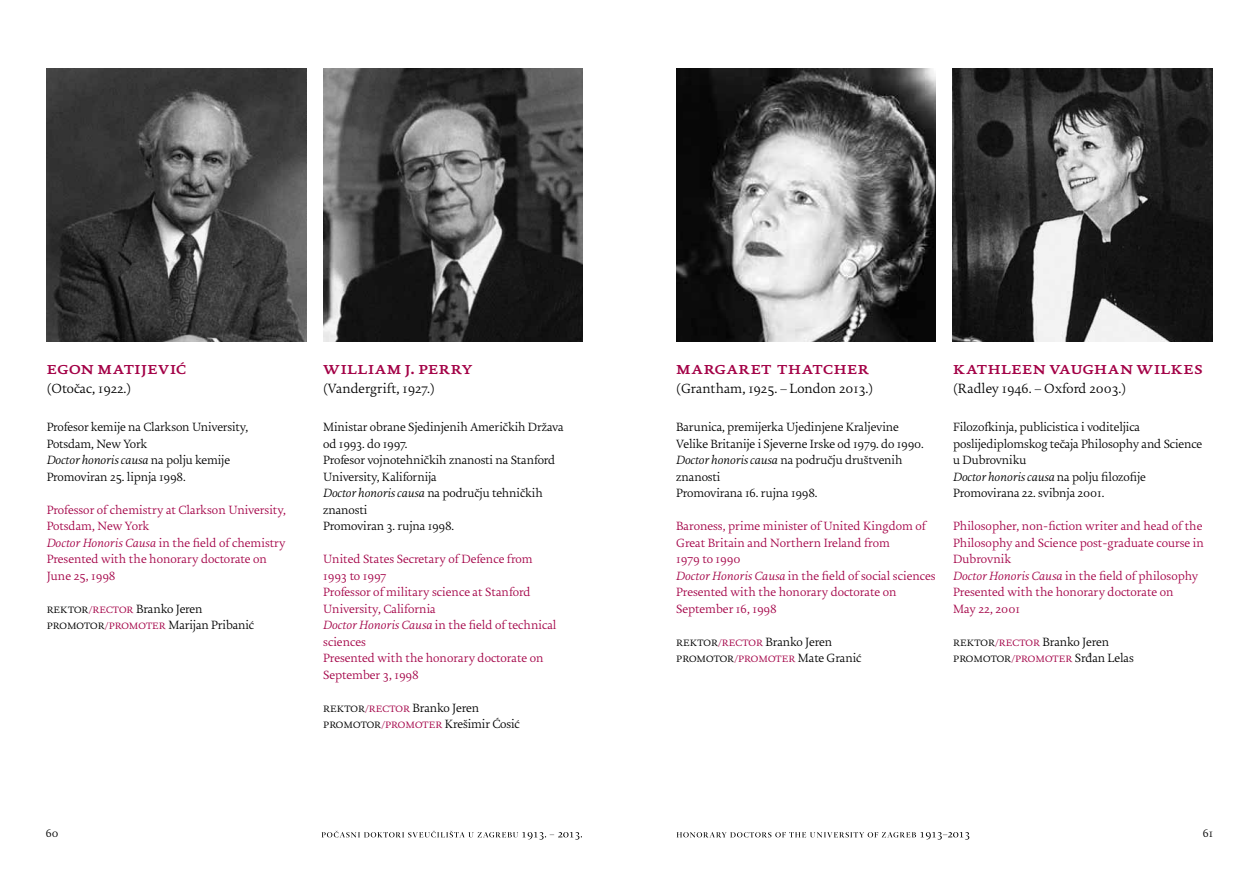
<style>
.page{position:relative;width:1259px;height:893px;background:#fff}
.page>*{position:absolute;margin:0;border:0;box-sizing:border-box;transform-origin:0 0}
.t1{font:700 18px "Uni Zg";letter-spacing:.03em;color:#a30046}
.t2{font:300 14.25px "Uni Zg";color:#000}
.t3{font:300 12.75px/16.5px "Uni Zg";letter-spacing:-.01em;color:#000}
.t4{font:300 12.75px/16.5px "Uni Zg";color:#a30046}
.t5{font:300 12px "Uni Zg";color:#000}
.s1{font-style:italic}
.s2{color:#a30046}
</style>
<div class="page">
<svg style="left:321px;top:831px;width:261px;height:9px"></svg>
<svg style="left:676px;top:832px;width:293px;height:8px"></svg>
<img style="left:47px;top:68px;width:259px;height:273px">
<img style="left:323px;top:68px;width:260px;height:273px">
<img style="left:952px;top:68px;width:260px;height:273px">
<img style="left:676px;top:68px;width:259px;height:273px">
<h1 class="t1" style="left:47px;top:358px;width:141px">egon matijević</h1>
<p class="t2" style="left:47px;top:381px;width:86px">(Otočac, 1922.)</p>
<p class="t3" style="left:47px;top:420px;width:203px">Profesor kemije na Clarkson University,<br>Potsdam, New York<br><span class="s1">Doctor honoris causa</span> na polju kemije<br>Promoviran 25. lipnja 1998.</p>
<p class="t4" style="left:47px;top:502px;width:241px">Professor of chemistry at Clarkson University, Potsdam, New York<br><span class="s1">Doctor Honoris Causa</span> in the field of chemistry Presented with the honorary doctorate on June 25, 1998</p>
<p class="t3" style="left:47px;top:601px;width:209px">rektor<span class="s2">/rector</span> Branko Jeren promotor<span class="s2">/promoter</span> Marijan Pribanić</p>
<h1 class="t1" style="left:323px;top:358px;width:151px">william j. perry</h1>
<p class="t2" style="left:323px;top:381px;width:113px">(Vandergrift, 1927.)</p>
<p class="t3" style="left:323px;top:420px;width:242px">Ministar obrane Sjedinjenih Američkih Država od 1993. do 1997.<br>Profesor vojnotehničkih znanosti na Stanford<br>University, Kalifornija<br><span class="s1">Doctor honoris causa</span> na području tehničkih znanosti<br>Promoviran 3. rujna 1998.</p>
<p class="t4" style="left:323px;top:551px;width:235px">United States Secretary of Defence from<br>1993 to 1997<br>Professor of military science at Stanford<br>University, California<br><span class="s1">Doctor Honoris Causa</span> in the field of technical sciences<br>Presented with the honorary doctorate on<br>September 3, 1998</p>
<p class="t3" style="left:323px;top:700px;width:198px">rektor<span class="s2">/rector</span> Branko Jeren promotor<span class="s2">/promoter</span> Krešimir Ćosić</p>
<h1 class="t1" style="left:676px;top:358px;width:194px">margaret thatcher</h1>
<p class="t2" style="left:676px;top:381px;width:198px">(Grantham, 1925. – London 2013.)</p>
<p class="t3" style="left:676px;top:420px;width:249px">Barunica, premijerka Ujedinjene Kraljevine Velike Britanije i Sjeverne Irske od 1979. do 1990.<br><span class="s1">Doctor honoris causa</span> na području društvenih znanosti<br>Promovirana 16. rujna 1998.</p>
<p class="t4" style="left:676px;top:519px;width:261px">Baroness, prime minister of United Kingdom of Great Britain and Northern Ireland from<br>1979 to 1990<br><span class="s1">Doctor Honoris Causa</span> in the field of social sciences Presented with the honorary doctorate on September 16, 1998</p>
<p class="t3" style="left:676px;top:634px;width:187px">rektor<span class="s2">/rector</span> Branko Jeren promotor<span class="s2">/promoter</span> Mate Granić</p>
<h1 class="t1" style="left:953px;top:358px;width:251px">kathleen vaughan wilkes</h1>
<p class="t2" style="left:953px;top:381px;width:175px">(Radley 1946. – Oxford 2003.)</p>
<p class="t3" style="left:953px;top:420px;width:251px">Filozofkinja, publicistica i voditeljica poslijediplomskog tečaja Philosophy and Science u Dubrovniku<br><span class="s1">Doctor honoris causa</span> na polju filozofije Promovirana 22. svibnja 2001.</p>
<p class="t4" style="left:953px;top:519px;width:252px">Philosopher, non-fiction writer and head of the Philosophy and Science post-graduate course in Dubrovnik<br><span class="s1">Doctor Honoris Causa</span> in the field of philosophy Presented with the honorary doctorate on<br>May 22, 2001</p>
<p class="t3" style="left:953px;top:634px;width:182px">rektor<span class="s2">/rector</span> Branko Jeren promotor<span class="s2">/promoter</span> Srđan Lelas</p>
<p class="t5" style="left:46px;top:827px;width:14px">60</p>
<p class="t5" style="left:1202px;top:827px;width:12px">61</p>
</div>
